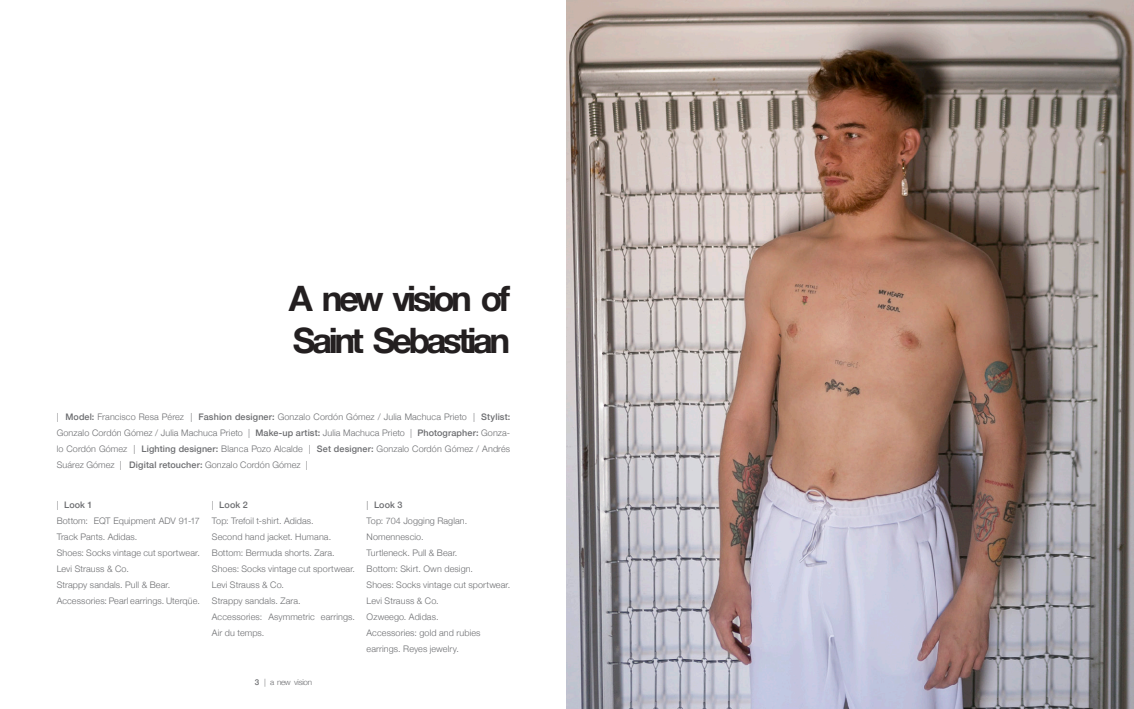
<style>
.page{position:relative;width:1134px;height:709px;background:#fff}
.page>*{position:absolute;margin:0;border:0;box-sizing:border-box;transform-origin:0 0}
.t1{font:700 35px/42px "Helvetica Neue";letter-spacing:-.1em;color:#231f20}
.t2{font:300 9px/16px "Helvetica Neue";letter-spacing:.01em;color:#6c6d70}
.t3{font:500 9px "Helvetica Neue";letter-spacing:.01em;color:#6c6d70}
.t4{font:300 8px "Helvetica Neue";letter-spacing:-.035em;color:#6c6d70}
.s1{font-weight:500}
.s2{font-weight:300}
</style>
<div class="page">
<img style="left:567px;top:0;width:567px;height:709px">
<p class="t1" style="left:289px;top:278px;width:223px">A new vision of<br>Saint Sebastian</p>
<p class="t2" style="left:57px;top:408px;width:455px;text-align:justify">| <span class="s1">Model:</span> Francisco Resa Pérez | <span class="s1">Fashion designer:</span> Gonzalo Cordón Gómez / Julia Machuca Prieto | <span class="s1">Stylist:<br></span>Gonzalo Cordón Gómez / Julia Machuca Prieto | <span class="s1">Make-up artist:</span> Julia Machuca Prieto | <span class="s1">Photographer:</span> Gonza&shy;lo Cordón Gómez | <span class="s1">Lighting designer:</span> Blanca Pozo Alcalde | <span class="s1">Set designer:</span> Gonzalo Cordón Gómez / Andrés Suárez Gómez | <span class="s1">Digital retoucher:</span> Gonzalo Cordón Gómez |</p>
<p class="t3" style="left:57px;top:498px;width:37px"><span class="s2">|</span> Look 1</p>
<p class="t2" style="left:57px;top:512px;width:145px">Bottom: EQT Equipment ADV 91-17<br>Track Pants. Adidas.</p>
<p class="t2" style="left:57px;top:544px;width:145px">Shoes: Socks vintage cut sportwear.<br>Levi Strauss &amp; Co.</p>
<p class="t2" style="left:57px;top:576px;width:115px">Strappy sandals. Pull &amp; Bear.</p>
<p class="t2" style="left:57px;top:592px;width:145px">Accessories: Pearl earrings. Uterqüe.</p>
<p class="t3" style="left:212px;top:498px;width:37px"><span class="s2">|</span> Look 2</p>
<p class="t2" style="left:212px;top:512px;width:103px">Top: Trefoil t-shirt. Adidas.</p>
<p class="t2" style="left:212px;top:528px;width:121px">Second hand jacket. Humana.</p>
<p class="t2" style="left:212px;top:544px;width:124px">Bottom: Bermuda shorts. Zara.</p>
<p class="t2" style="left:212px;top:560px;width:145px">Shoes: Socks vintage cut sportwear.<br>Levi Strauss &amp; Co.</p>
<p class="t2" style="left:212px;top:592px;width:90px">Strappy sandals. Zara.</p>
<p class="t2" style="left:212px;top:608px;width:145px">Accessories: Asymmetric earrings.<br>Air du temps.</p>
<p class="t3" style="left:367px;top:498px;width:37px"><span class="s2">|</span> Look 3</p>
<p class="t2" style="left:367px;top:512px;width:102px">Top: 704 Jogging Raglan.<br>Nomennescio.</p>
<p class="t2" style="left:367px;top:544px;width:92px">Turtleneck. Pull &amp; Bear.</p>
<p class="t2" style="left:367px;top:560px;width:108px">Bottom: Skirt. Own design.</p>
<p class="t2" style="left:367px;top:576px;width:145px">Shoes: Socks vintage cut sportwear.<br>Levi Strauss &amp; Co.</p>
<p class="t2" style="left:367px;top:608px;width:73px">Ozweego. Adidas.</p>
<p class="t2" style="left:367px;top:624px;width:116px">Accessories: gold and rubies earrings. Reyes jewelry.</p>
<p class="t4" style="left:255px;top:675px;width:59px"><span class="s1">3</span> | a new vision</p>
</div>
